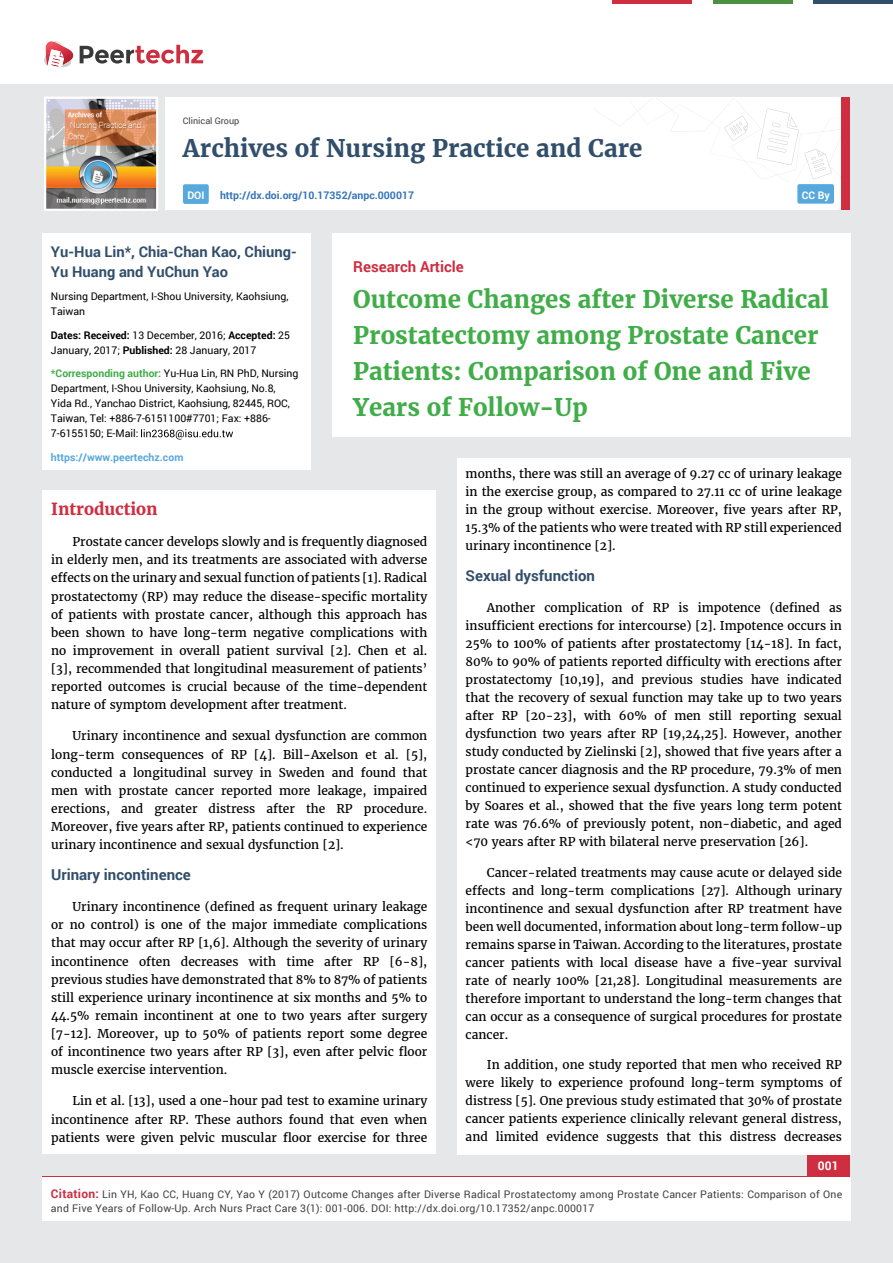
<style>
.page{position:relative;width:893px;height:1263px;background:#e6e7e8}
.page>*{position:absolute;margin:0;border:0;box-sizing:border-box;transform-origin:0 0}
.t1{font:700 24px/36px "Merriweather";color:#41ad49}
.t2{font:700 24px "Merriweather";color:#314e6b}
.t3{font:700 16.5px "Merriweather";color:#cf2e41}
.t4{font:700 15px "Roboto";color:#314e6b}
.t5{font:700 15px "Roboto";color:#cf2e41}
.t6{font:700 14.7px/19.5px "Roboto";color:#314e6b}
.t7{font:12px/18px "Merriweather";color:#000;text-align:justify}
.t8{font:700 12px "Roboto";color:#fff}
.t9{font:10.5px/15px "Roboto";color:#000}
.t10{font:10.5px/13.5px "Roboto";letter-spacing:.02em;color:#414042}
.t11{font:700 10.5px "Roboto";color:#3676b9}
.t12{font:700 10.5px "Roboto";color:#56a8dd}
.t13{font:700 10.5px "Roboto";color:#fff}
.t14{font:9px "Roboto";color:#414042}
.s1{font-weight:700}
.s2{font-weight:700;color:#41ad49}
.s3{font-weight:700;font-size:12px;color:#cf2e41}
</style>
<div class="page">
<div style="left:165px;top:98px;width:684px;height:112px;background:#fff"></div>
<svg style="left:597px;top:99px;width:244px;height:81px"></svg>
<div style="left:841px;top:98px;width:8px;height:112px;background:#cf2e41"></div>
<img style="left:44px;top:97px;width:114px;height:114px">
<div style="left:0;top:0;width:893px;height:83px;background:#fff"></div>
<svg style="left:44px;top:41px;width:159px;height:27px"></svg>
<div style="left:797px;top:184px;width:37px;height:20px;background:#56a8dd;border-radius:2px"></div>
<hr style="left:713px;top:0;width:79px;height:3px;background:#4d9041">
<hr style="left:612px;top:0;width:80px;height:3px;background:#cf2e41">
<hr style="left:813px;top:0;width:80px;height:3px;background:#314e6b">
<div style="left:807px;top:1154px;width:43px;height:57px;background:#cf2e41"></div>
<div style="left:42px;top:1177px;width:809px;height:43px;background:#fff"></div>
<div style="left:183px;top:184px;width:26px;height:20px;background:#56a8dd;border-radius:2px"></div>
<div style="left:332px;top:233px;width:518px;height:204px;background:#fff"></div>
<div style="left:42px;top:233px;width:269px;height:236px;background:#fff"></div>
<svg style="left:141px;top:429px;width:92px;height:11px"></svg>
<div style="left:43px;top:490px;width:393px;height:664px;background:#fff"></div>
<div style="left:457px;top:458px;width:393px;height:696px;background:#fff"></div>
<p class="t14" style="left:183px;top:114px;width:58px">Clinical Group</p>
<h1 class="t2" style="left:183px;top:133px;width:461px">Archives of Nursing Practice and Care</h1>
<p class="t13" style="left:187px;top:188px;width:19px">DOI</p>
<p class="t11" style="left:220px;top:188px;width:196px">http://dx.doi.org/10.17352/anpc.000017</p>
<p class="t13" style="left:802px;top:188px;width:29px">CC By</p>
<p class="t6" style="left:51px;top:242px;width:247px">Yu-Hua Lin*, Chia-Chan Kao, Chiung-<br>Yu Huang and YuChun Yao</p>
<p class="t9" style="left:51px;top:289px;width:239px">Nursing Department, I-Shou University, Kaohsiung,<br>Taiwan</p>
<p class="t9" style="left:51px;top:327px;width:241px"><span class="s1">Dates: Received:</span> 13 December, 2016; <span class="s1">Accepted:</span> 25<br>January, 2017; <span class="s1">Published:</span> 28 January, 2017</p>
<p class="t9" style="left:51px;top:366px;width:249px"><span class="s2">*Corresponding author:</span> Yu-Hua Lin, RN PhD, Nursing Department, I-Shou University, Kaohsiung, No.8, Yida Rd., Yanchao District, Kaohsiung, 82445, ROC, Taiwan, Tel: +886-7-6151100#7701; Fax: +886- 7-6155150; E-Mail:</p>
<p class="t12" style="left:51px;top:450px;width:134px">https://www.peertechz.com</p>
<h2 class="t3" style="left:51px;top:499px;width:108px">Introduction</h2>
<p class="t7" style="left:51px;top:533px;width:378px;text-indent:21px">Prostate cancer develops slowly and is frequently diagnosed in elderly men, and its treatments are associated with adverse effects on the urinary and sexual function of patients [1]. Radical prostatectomy (RP) may reduce the disease-specific mortality of patients with prostate cancer, although this approach has been shown to have long-term negative complications with no improvement in overall patient survival [2]. Chen et al. [3], recommended that longitudinal measurement of patients’ reported outcomes is crucial because of the time-dependent nature of symptom development after treatment.</p>
<p class="t7" style="left:51px;top:727px;width:378px;text-indent:21px">Urinary incontinence and sexual dysfunction are common long-term consequences of RP [4]. Bill-Axelson et al. [5], conducted a longitudinal survey in Sweden and found that men with prostate cancer reported more leakage, impaired erections, and greater distress after the RP procedure.<br>Moreover, five years after RP, patients continued to experience urinary incontinence and sexual dysfunction [2].</p>
<p class="t4" style="left:51px;top:864px;width:141px">Urinary incontinence</p>
<p class="t7" style="left:51px;top:898px;width:378px;text-indent:21px">Urinary incontinence (defined as frequent urinary leakage or no control) is one of the major immediate complications that may occur after RP [1,6]. Although the severity of urinary incontinence often decreases with time after RP [6-8], previous studies have demonstrated that 8% to 87% of patients still experience urinary incontinence at six months and 5% to 44.5% remain incontinent at one to two years after surgery [7-12]. Moreover, up to 50% of patients report some degree of incontinence two years after RP [3], even after pelvic floor muscle exercise intervention.</p>
<p class="t7" style="left:51px;top:1092px;width:378px;text-indent:21px">Lin et al. [13], used a one-hour pad test to examine urinary incontinence after RP. These authors found that even when patients were given pelvic muscular floor exercise for three</p>
<p class="t5" style="left:353px;top:256px;width:112px">Research Article</p>
<h1 class="t1" style="left:353px;top:281px;width:477px">Outcome Changes after Diverse Radical Prostatectomy among Prostate Cancer Patients: Comparison of One and Five Years of Follow-Up</h1>
<p class="t7" style="left:466px;top:465px;width:378px">months, there was still an average of 9.27 cc of urinary leakage in the exercise group, as compared to 27.11 cc of urine leakage in the group without exercise. Moreover, five years after RP, 15.3% of the patients who were treated with RP still experienced urinary incontinence [2].</p>
<p class="t4" style="left:466px;top:565px;width:131px">Sexual dysfunction</p>
<p class="t7" style="left:466px;top:599px;width:378px;text-indent:21px">Another complication of RP is impotence (defined as insufficient erections for intercourse) [2]. Impotence occurs in 25% to 100% of patients after prostatectomy [14-18]. In fact, 80% to 90% of patients reported difficulty with erections after prostatectomy [10,19], and previous studies have indicated that the recovery of sexual function may take up to two years after RP [20-23], with 60% of men still reporting sexual dysfunction two years after RP [19,24,25]. However, another study conducted by Zielinski [2], showed that five years after a prostate cancer diagnosis and the RP procedure, 79.3% of men continued to experience sexual dysfunction. A study conducted by Soares et al., showed that the five years long term potent rate was 76.6% of previously potent, non-diabetic, and aged &lt;70 years after RP with bilateral nerve preservation [26].</p>
<p class="t7" style="left:466px;top:863px;width:378px;text-indent:21px">Cancer-related treatments may cause acute or delayed side effects and long-term complications [27]. Although urinary incontinence and sexual dysfunction after RP treatment have been well documented, information about long-term follow-up remains sparse in Taiwan. According to the literatures, prostate cancer patients with local disease have a five-year survival rate of nearly 100% [21,28]. Longitudinal measurements are therefore important to understand the long-term changes that can occur as a consequence of surgical procedures for prostate cancer.</p>
<p class="t7" style="left:466px;top:1056px;width:378px;text-indent:21px">In addition, one study reported that men who received RP were likely to experience profound long-term symptoms of distress [5]. One previous study estimated that 30% of prostate cancer patients experience clinically relevant general distress, and limited evidence suggests that this distress decreases</p>
<p class="t8" style="left:818px;top:1158px;width:22px">001</p>
<p class="t10" style="left:51px;top:1188px;width:793px"><span class="s3">Citation:</span> Lin YH, Kao CC, Huang CY, Yao Y (2017) Outcome Changes after Diverse Radical Prostatectomy among Prostate Cancer Patients: Comparison of One and Five Years of Follow-Up. Arch Nurs Pract Care 3(1): 001-006. DOI: http://dx.doi.org/10.17352/anpc.000017</p>
</div>
